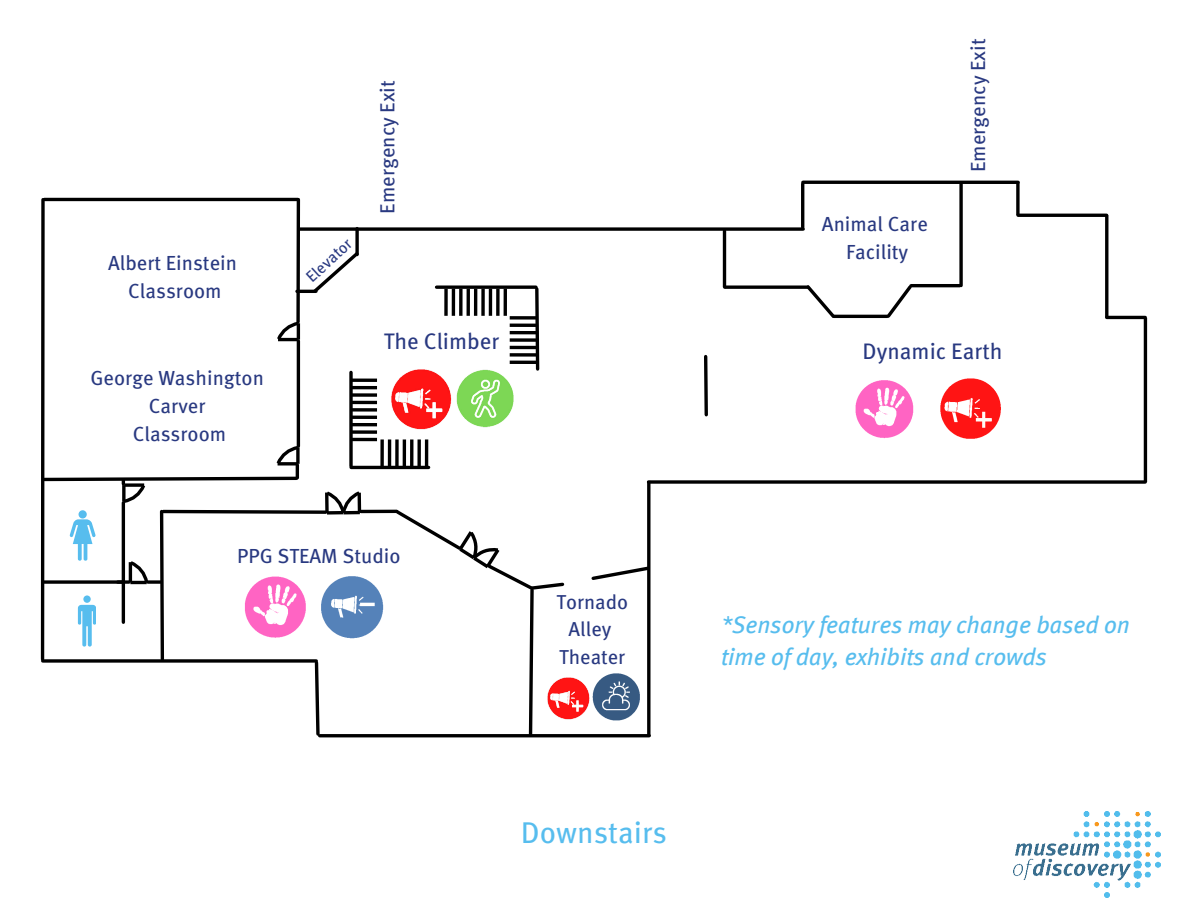
<style>
.page{position:relative;width:1188px;height:918px;background:#fff}
.page>*{position:absolute;margin:0;border:0;box-sizing:border-box;transform-origin:0 0}
.t1{font:30px "Meta OT";color:#57bdee}
.t2{font:italic 24px/32.7px "Meta";color:#57bdee}
.t3{font:22.5px "Meta OT";color:#293981}
.t4{font:20.4px/27.8px "Meta OT";color:#293981;text-align:center}
.t5{font:20.1px/27.5px "Meta OT";color:#293981;text-align:center}
.t6{font:15.9px "Meta OT";color:#293981}
</style>
<div class="page">
<hr style="left:320px;top:734px;width:329px;height:3px;background:#000">
<svg style="left:649px;top:480px;width:496px;height:4px;background:#272727"></svg>
<svg style="left:300px;top:227px;width:503px;height:4px;background:#272727"></svg>
<hr style="left:803px;top:181px;width:215px;height:3px;background:#000">
<hr style="left:44px;top:198px;width:254px;height:3px;background:#000">
<hr style="left:361px;top:510px;width:36px;height:3px;background:#000">
<hr style="left:1018px;top:214px;width:89px;height:3px;background:#000">
<hr style="left:834px;top:315px;width:53px;height:3px;background:#000">
<svg style="left:725px;top:285px;width:78px;height:4px"></svg>
<hr style="left:911px;top:284px;width:49px;height:3px;background:#000">
<hr style="left:1107px;top:316px;width:38px;height:3px;background:#000">
<svg style="left:437px;top:285px;width:96px;height:4px"></svg>
<hr style="left:351px;top:466px;width:78px;height:3px;background:#000">
<hr style="left:297px;top:341px;width:3px;height:105px;background:#000">
<svg style="left:41px;top:200px;width:4px;height:241px"></svg>
<svg style="left:647px;top:481px;width:4px;height:255px"></svg>
<svg style="left:349px;top:372px;width:4px;height:69px"></svg>
<svg style="left:533px;top:285px;width:7px;height:86px"></svg>
<svg style="left:704px;top:354px;width:4px;height:63px"></svg>
<hr style="left:801px;top:184px;width:3px;height:43px;background:#000">
<svg style="left:1016px;top:182px;width:4px;height:33px"></svg>
<hr style="left:1105px;top:215px;width:3px;height:102px;background:#000">
<hr style="left:1144px;top:318px;width:3px;height:164px;background:#000">
<svg style="left:803px;top:285px;width:35px;height:33px"></svg>
<svg style="left:884px;top:284px;width:31px;height:34px"></svg>
<svg style="left:959px;top:184px;width:4px;height:102px"></svg>
<hr style="left:723px;top:231px;width:3px;height:56px;background:#000">
<svg style="left:277px;top:322px;width:24px;height:23px"></svg>
<hr style="left:297px;top:323px;width:3px;height:17px;background:#000">
<hr style="left:351px;top:379px;width:26px;height:3px;background:#000">
<hr style="left:351px;top:401px;width:26px;height:3px;background:#000">
<hr style="left:351px;top:386px;width:26px;height:3px;background:#000">
<svg style="left:351px;top:393px;width:26px;height:4px"></svg>
<svg style="left:351px;top:408px;width:26px;height:4px"></svg>
<hr style="left:351px;top:416px;width:26px;height:3px;background:#000">
<hr style="left:351px;top:423px;width:26px;height:3px;background:#000">
<svg style="left:351px;top:430px;width:26px;height:4px"></svg>
<hr style="left:351px;top:438px;width:26px;height:3px;background:#000">
<svg style="left:444px;top:289px;width:4px;height:27px"></svg>
<hr style="left:467px;top:289px;width:3px;height:27px;background:#000">
<hr style="left:452px;top:289px;width:3px;height:27px;background:#000">
<svg style="left:459px;top:289px;width:4px;height:27px"></svg>
<hr style="left:474px;top:289px;width:3px;height:27px;background:#000">
<svg style="left:481px;top:289px;width:4px;height:27px"></svg>
<hr style="left:489px;top:289px;width:3px;height:27px;background:#000">
<svg style="left:496px;top:289px;width:4px;height:27px"></svg>
<hr style="left:504px;top:289px;width:3px;height:27px;background:#000">
<svg style="left:510px;top:353px;width:27px;height:4px"></svg>
<hr style="left:510px;top:361px;width:27px;height:3px;background:#000">
<hr style="left:510px;top:346px;width:27px;height:3px;background:#000">
<svg style="left:510px;top:338px;width:27px;height:4px"></svg>
<hr style="left:510px;top:331px;width:27px;height:3px;background:#000">
<hr style="left:510px;top:324px;width:27px;height:3px;background:#000">
<svg style="left:510px;top:316px;width:27px;height:4px"></svg>
<svg style="left:417px;top:439px;width:4px;height:27px"></svg>
<hr style="left:425px;top:439px;width:3px;height:28px;background:#000">
<hr style="left:410px;top:439px;width:3px;height:28px;background:#000">
<hr style="left:403px;top:439px;width:3px;height:28px;background:#000">
<svg style="left:395px;top:439px;width:4px;height:27px"></svg>
<hr style="left:388px;top:439px;width:3px;height:28px;background:#000">
<svg style="left:380px;top:439px;width:4px;height:27px"></svg>
<svg style="left:591px;top:564px;width:60px;height:18px"></svg>
<svg style="left:393px;top:509px;width:173px;height:226px"></svg>
<svg style="left:296px;top:200px;width:4px;height:122px"></svg>
<svg style="left:310px;top:253px;width:49px;height:40px"></svg>
<svg style="left:355px;top:229px;width:4px;height:26px"></svg>
<hr style="left:297px;top:290px;width:19px;height:3px;background:#000">
<img style="left:366px;top:579px;width:18px;height:56px">
<img style="left:457px;top:369px;width:57px;height:59px">
<img style="left:855px;top:380px;width:59px;height:59px">
<img style="left:391px;top:369px;width:66px;height:61px">
<img style="left:940px;top:378px;width:61px;height:61px">
<svg style="left:41px;top:441px;width:325px;height:297px"></svg>
<div style="left:79px;top:510px;width:8px;height:9px;background:#57bdee;border-radius:50%"></div>
<img style="left:542px;top:670px;width:48px;height:54px">
<img style="left:592px;top:673px;width:48px;height:48px">
<img style="left:1013px;top:811px;width:147px;height:87px">
<h4 class="t4" style="left:108px;top:250px;width:130px">Albert Einstein<br>Classroom</h4>
<p class="t4" style="left:90px;top:365px;width:175px">George Washington<br>Carver<br>Classroom</p>
<p class="t6" style="left:302px;top:271px;width:57px;rotate:-42deg">Elevator</p>
<p class="t4" style="left:374px;top:214px;width:135px;rotate:-90deg">Emergency Exit</p>
<p class="t3" style="left:384px;top:327px;width:117px">The Climber</p>
<p class="t4" style="left:237px;top:543px;width:165px">PPG STEAM Studio</p>
<p class="t5" style="left:557px;top:589px;width:73px">Tornado<br>Alley<br>Theater</p>
<p class="t4" style="left:822px;top:211px;width:107px">Animal Care<br>Facility</p>
<p class="t4" style="left:965px;top:172px;width:135px;rotate:-90deg">Emergency Exit</p>
<p class="t3" style="left:863px;top:337px;width:141px">Dynamic Earth</p>
<p class="t2" style="left:721px;top:609px;width:410px">*Sensory features may change based on time of day, exhibits and crowds</p>
<h4 class="t1" style="left:521px;top:814px;width:148px">Downstairs</h4>
</div>
